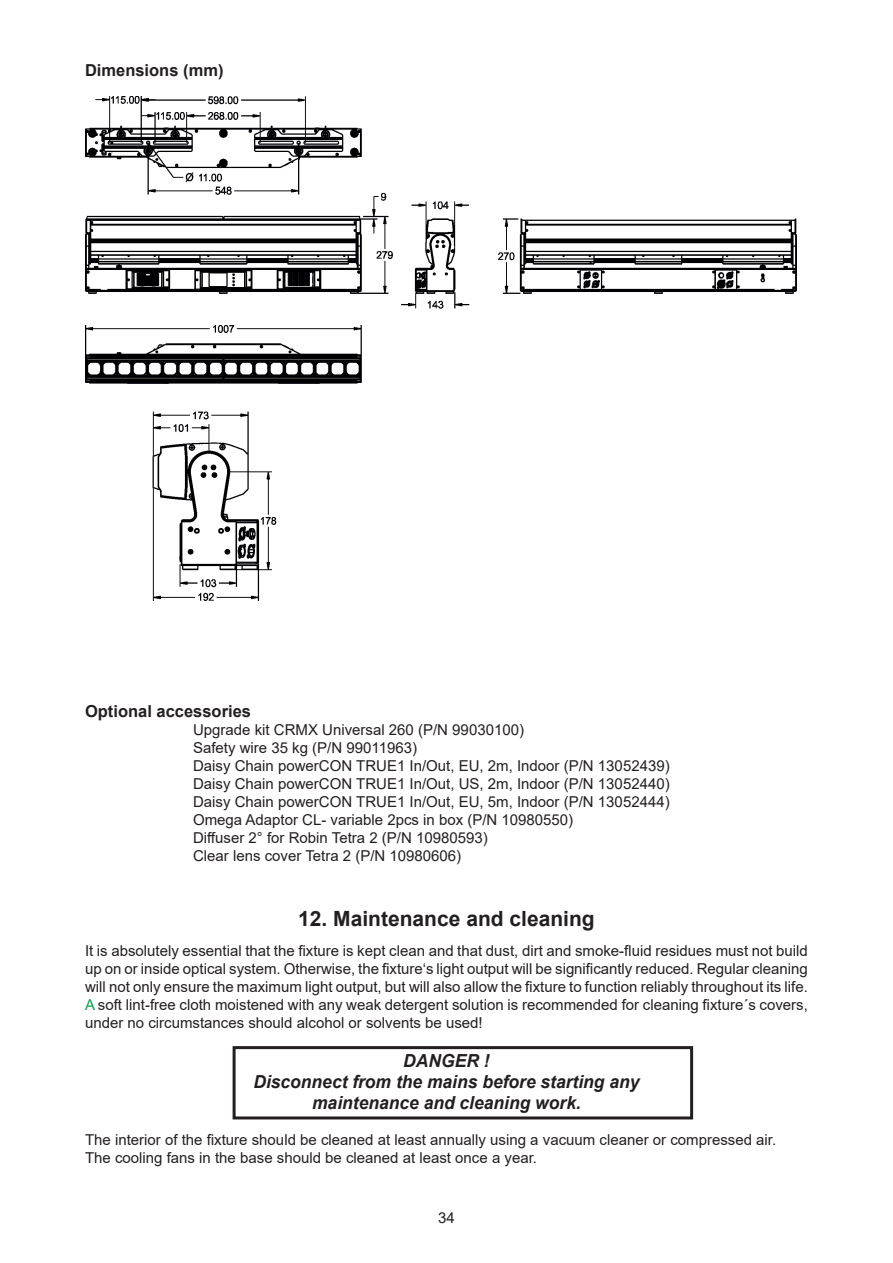
<style>
.page{position:relative;width:893px;height:1263px;background:#fff}
.page>*{position:absolute;margin:0;border:0;box-sizing:border-box;transform-origin:0 0}
.Chapter_title_1{font:700 21px "Arial";color:#231f20}
.Caution{font:italic 700 18px "Arial";color:#231f20}
.Text{font:700 16.5px "Arial";color:#231f20}
.Text-2{font:15px/18px "Arial";color:#231f20;text-align:justify}
.s1{color:#00a54f}
</style>
<div class="page">
<img style="left:85px;top:96px;width:711px;height:504px">
<div style="left:233px;top:1046px;width:460px;height:73px;border:3px solid #231f20"></div>
<p class="Text" style="left:85px;top:58px;width:140px">Dimensions (mm)</p>
<p class="Text" style="left:85px;top:700px;width:167px">Optional accessories</p>
<p class="Text-2" style="left:193px;top:721px;width:332px">Upgrade kit CRMX Universal 260 (P/N 99030100)</p>
<p class="Text-2" style="left:193px;top:739px;width:226px">Safety wire 35 kg (P/N 99011963)</p>
<p class="Text-2" style="left:193px;top:757px;width:478px">Daisy Chain powerCON TRUE1 In/Out, EU, 2m, Indoor (P/N 13052439)</p>
<p class="Text-2" style="left:193px;top:775px;width:478px">Daisy Chain powerCON TRUE1 In/Out, US, 2m, Indoor (P/N 13052440)</p>
<p class="Text-2" style="left:193px;top:793px;width:478px">Daisy Chain powerCON TRUE1 In/Out, EU, 5m, Indoor (P/N 13052444)</p>
<p class="Text-2" style="left:193px;top:811px;width:382px">Omega Adaptor CL- variable 2pcs in box (P/N 10980550)</p>
<p class="Text-2" style="left:193px;top:829px;width:296px">Diffuser 2° for Robin Tetra 2 (P/N 10980593)</p>
<p class="Text-2" style="left:193px;top:847px;width:270px">Clear lens cover Tetra 2 (P/N 10980606)</p>
<p class="Chapter_title_1" style="left:298px;top:903px;width:298px">12. Maintenance and cleaning</p>
<p class="Text-2" style="left:85px;top:942px;width:724px">It is absolutely essential that the fixture is kept clean and that dust, dirt and smoke-fluid residues must not build up on or inside optical system. Otherwise, the fixture‘s light output will be significantly reduced. Regular cleaning will not only ensure the maximum light output, but will also allow the fixture to function reliably throughout its life.</p>
<p class="Text-2" style="left:85px;top:996px;width:724px"><span class="s1">A</span> soft lint-free cloth moistened with any weak detergent solution is recommended for cleaning fixture´s covers, under no circumstances should alcohol or solvents be used!</p>
<p class="Caution" style="left:403px;top:1049px;width:88px">DANGER !</p>
<p class="Caution" style="left:253px;top:1070px;width:388px">Disconnect from the mains before starting any</p>
<p class="Caution" style="left:312px;top:1091px;width:270px">maintenance and cleaning work.</p>
<p class="Text-2" style="left:85px;top:1131px;width:693px">The interior of the fixture should be cleaned at least annually using a vacuum cleaner or compressed air.</p>
<p class="Text-2" style="left:85px;top:1149px;width:453px">The cooling fans in the base should be cleaned at least once a year.</p>
<p class="Text-2" style="left:438px;top:1208px;width:18px">34</p>
</div>
